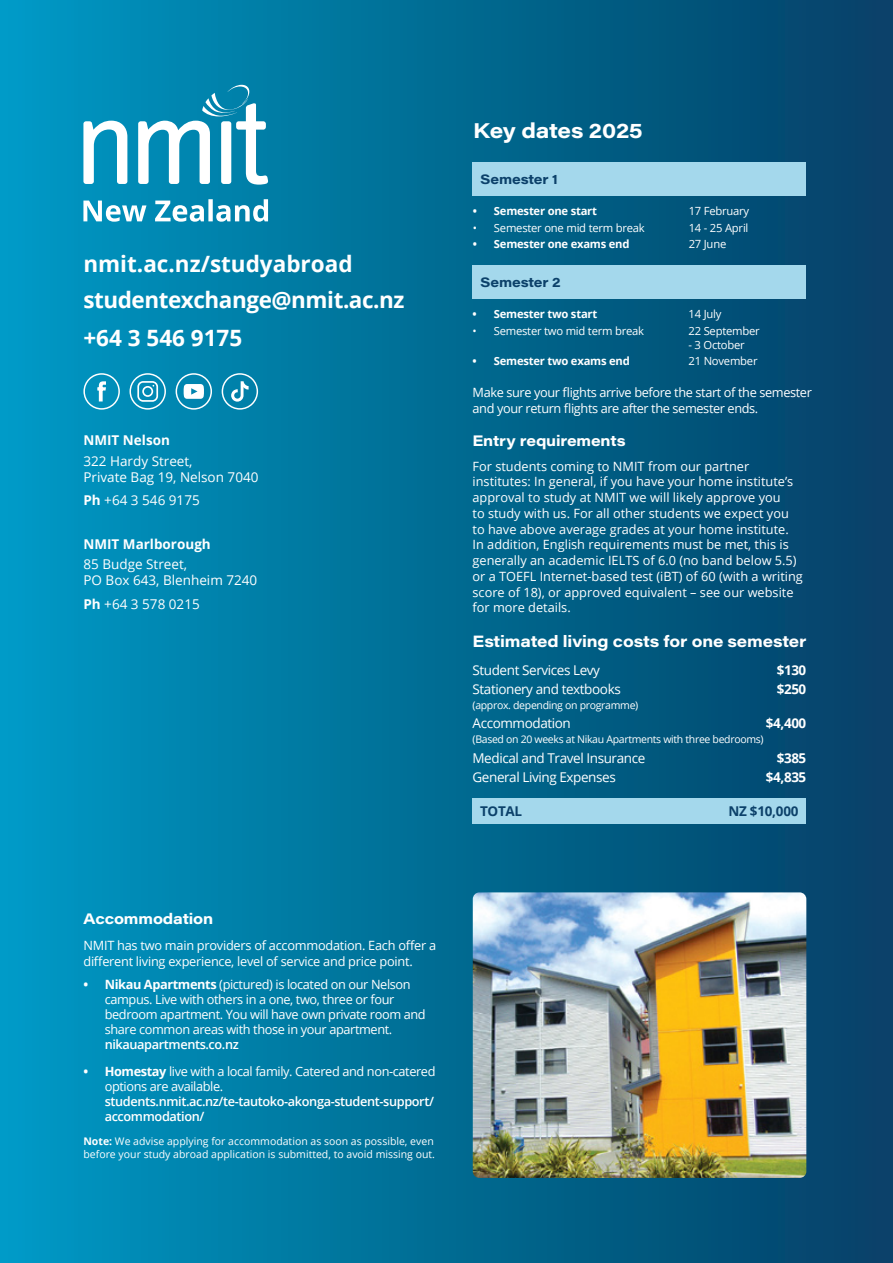
<style>
.page{position:relative;width:893px;height:1263px;background:#fff}
.page>*{position:absolute;margin:0;border:0;box-sizing:border-box;transform-origin:0 0}
.URL_18pt{font:700 22.5px "Open Sans";color:#fff}
.URL_18pt-2{font:700 22.5px "Open Sans";letter-spacing:-.02em;color:#fff}
._10pt_blue_subheaders{font:700 21px "Acumin Pro Wide";letter-spacing:-.005em;color:#fff}
._10pt_blue_subheaders-2{font:700 16.2px "Acumin Pro Wide";letter-spacing:-.01em;color:#fff}
._10pt_blue_subheaders-3{font:700 15px "Acumin Pro Wide";letter-spacing:-.01em;color:#fff}
.S_NEW_BODY{font:13.5px "Open Sans";letter-spacing:-.03em;color:#fff}
.Body_Copy_10_5pt{font:13.5px/16.2px "Open Sans";color:#fff}
.S_NEW_BODY-2{font:700 13.5px "Open Sans";letter-spacing:-.03em;color:#fff}
._10pt_blue_subheaders-4{font:700 13.5px "Acumin Pro Wide";letter-spacing:-.01em;color:#0c416a}
.Body_Copy_10_5pt-2{font:700 13.5px "Open Sans";color:#fff}
.little_blue_headers{font:700 13.5px "Open Sans";letter-spacing:-.02em;color:#0c416a}
.Body_Heading_10_5pt{font:700 13.5px "Open Sans";color:#fff}
._8_5pt_Body_Open_Sans{font:12.75px/15.8px "Open Sans";color:#fff}
._8_5pt_Body_Open_Sans-2{font:12.75px/15px "Open Sans";letter-spacing:-.03em;color:#fff}
.t1{font:600 12.75px/15px "Open Sans";letter-spacing:-.03em;color:#fff}
._8_5pt_Body_Open_Sans-3{font:12.75px/15.8px "Open Sans";letter-spacing:-.02em;color:#fff}
.t2{font:11.25px "Open Sans";letter-spacing:-.02em;color:#fff}
.t3{font:700 11.25px "Open Sans";letter-spacing:-.02em;color:#fff}
._8_5pt_Body_Open_Sans-4{font:10.5px/12.6px "Open Sans";color:#fff}
.S_NEW_BODY-3{font:10.5px "Open Sans";letter-spacing:-.03em;color:#fff}
.s1{font-weight:700}
.s2{font-weight:600}
.s3{font-weight:400}
</style>
<div class="page">
<div style="left:0;top:0;width:893px;height:1263px;background:linear-gradient(to right,#0099c4,#043f65)"></div>
<img style="left:473px;top:892px;width:333px;height:286px">
<div style="left:472px;top:798px;width:334px;height:25px;background:#a4d8ec"></div>
<svg style="left:83px;top:199px;width:185px;height:23px"></svg>
<svg style="left:83px;top:121px;width:44px;height:63px"></svg>
<svg style="left:138px;top:85px;width:130px;height:100px"></svg>
<svg style="left:83px;top:373px;width:37px;height:37px"></svg>
<svg style="left:176px;top:373px;width:36px;height:37px"></svg>
<svg style="left:130px;top:373px;width:36px;height:37px"></svg>
<svg style="left:222px;top:373px;width:36px;height:37px"></svg>
<div style="left:472px;top:162px;width:334px;height:34px;background:#a4d8ec"></div>
<div style="left:472px;top:265px;width:334px;height:34px;background:#a4d8ec"></div>
<p class="URL_18pt" style="left:83px;top:248px;width:271px">nmit.ac.nz/studyabroad</p>
<p class="URL_18pt-2" style="left:83px;top:284px;width:323px">studentexchange@nmit.ac.nz</p>
<p class="URL_18pt" style="left:83px;top:322px;width:160px">+64 3 546 9175</p>
<p class="Body_Heading_10_5pt" style="left:83px;top:431px;width:88px">NMIT Nelson</p>
<p class="Body_Copy_10_5pt" style="left:83px;top:452px;width:177px">322 Hardy Street,<br>Private Bag 19, Nelson 7040</p>
<p class="Body_Copy_10_5pt" style="left:83px;top:492px;width:118px"><span class="s1">Ph</span> +64 3 546 9175</p>
<p class="Body_Copy_10_5pt-2" style="left:83px;top:534px;width:129px">NMIT Marlborough</p>
<p class="Body_Copy_10_5pt" style="left:83px;top:556px;width:175px">85 Budge Street,<br>PO Box 643, Blenheim 7240</p>
<p class="Body_Copy_10_5pt" style="left:83px;top:595px;width:118px"><span class="s1">Ph</span> +64 3 578 0215</p>
<p class="_10pt_blue_subheaders" style="left:473px;top:115px;width:171px">Key dates 2025</p>
<p class="_10pt_blue_subheaders-4" style="left:480px;top:170px;width:79px">Semester 1</p>
<p class="t3" style="left:473px;top:203px;width:126px">• Semester one start</p>
<p class="t2" style="left:689px;top:203px;width:62px">17 February</p>
<p class="t2" style="left:473px;top:220px;width:174px">• Semester one mid term break</p>
<p class="t2" style="left:689px;top:220px;width:61px">14 - 25 April</p>
<p class="t3" style="left:473px;top:236px;width:158px">• Semester one exams end</p>
<p class="t2" style="left:689px;top:236px;width:39px">27 June</p>
<p class="_10pt_blue_subheaders-4" style="left:480px;top:273px;width:82px">Semester 2</p>
<p class="t3" style="left:472px;top:306px;width:126px">• Semester two start</p>
<p class="t2" style="left:688px;top:307px;width:34px">14 July</p>
<p class="t2" style="left:472px;top:323px;width:173px">• Semester two mid term break</p>
<p class="t2" style="left:688px;top:323px;width:73px">22 September</p>
<p class="t2" style="left:688px;top:337px;width:58px">- 3 October</p>
<p class="t3" style="left:472px;top:353px;width:159px">• Semester two exams end</p>
<p class="t2" style="left:689px;top:354px;width:71px">21 November</p>
<p class="_8_5pt_Body_Open_Sans-2" style="left:472px;top:384px;width:341px;line-height:15.8px">Make sure your flights arrive before the start of the semester and your return flights are after the semester ends.</p>
<p class="_10pt_blue_subheaders-3" style="left:472px;top:430px;width:155px">Entry requirements</p>
<p class="_8_5pt_Body_Open_Sans" style="left:472px;top:458px;width:332px">For students coming to NMIT from our partner institutes: In general, if you have your home institute’s approval to study at NMIT we will likely approve you<br>to study with us. For all other students we expect you to have above average grades at your home institute.<br>In addition, English requirements must be met, this is generally an academic IELTS of 6.0 (no band below 5.5) or a TOEFL Internet-based test (iBT) of 60 (with a writing score of 18), or approved equivalent – see our website for more details.</p>
<p class="_10pt_blue_subheaders-2" style="left:472px;top:629px;width:335px">Estimated living costs for one semester</p>
<p class="S_NEW_BODY" style="left:472px;top:661px;width:129px">Student Services Levy</p>
<p class="S_NEW_BODY-2" style="left:777px;top:660px;width:31px">$130</p>
<p class="S_NEW_BODY" style="left:472px;top:680px;width:150px">Stationery and textbooks</p>
<p class="S_NEW_BODY-2" style="left:777px;top:679px;width:31px">$250</p>
<p class="S_NEW_BODY-3" style="left:472px;top:698px;width:167px">(approx. depending on programme)</p>
<p class="S_NEW_BODY" style="left:472px;top:714px;width:100px">Accommodation</p>
<p class="S_NEW_BODY-2" style="left:766px;top:714px;width:42px">$4,400</p>
<p class="S_NEW_BODY-3" style="left:472px;top:732px;width:293px">(Based on 20 weeks at Nikau Apartments with three bedrooms)</p>
<p class="S_NEW_BODY" style="left:472px;top:748px;width:174px">Medical and Travel Insurance</p>
<p class="S_NEW_BODY-2" style="left:777px;top:748px;width:31px">$385</p>
<p class="S_NEW_BODY" style="left:472px;top:768px;width:145px">General Living Expenses</p>
<p class="S_NEW_BODY-2" style="left:766px;top:767px;width:42px">$4,835</p>
<p class="little_blue_headers" style="left:480px;top:801px;width:44px">TOTAL</p>
<p class="little_blue_headers" style="left:728px;top:801px;width:72px">NZ $10,000</p>
<p class="_10pt_blue_subheaders-3" style="left:83px;top:907px;width:131px">Accommodation</p>
<p class="_8_5pt_Body_Open_Sans-3" style="left:83px;top:937px;width:354px">NMIT has two main providers of accommodation. Each offer a different living experience, level of service and price point.</p>
<p class="_8_5pt_Body_Open_Sans-2" style="left:105px;top:977px;width:323px;text-indent:-21px"><span class="s1">• Nikau Apartments</span> (pictured) is located on our Nelson campus. Live with others in a one, two, three or four bedroom apartment. You will have own private room and share common areas with those in your apartment. <span class="s2">nikauapartments.co.nz</span></p>
<p class="t1" style="left:105px;top:1063px;width:332px;text-indent:-21px"><span class="s1">• Homestay</span> <span class="s3">live with a local family. Catered and non-catered options are available. </span>students.nmit.ac.nz/te-tautoko-akonga-student-support/ accommodation/</p>
<p class="_8_5pt_Body_Open_Sans-4" style="left:83px;top:1135px;width:353px"><span class="s1">Note:</span> We advise applying for accommodation as soon as possible, even before your study abroad application is submitted, to avoid missing out.</p>
</div>
